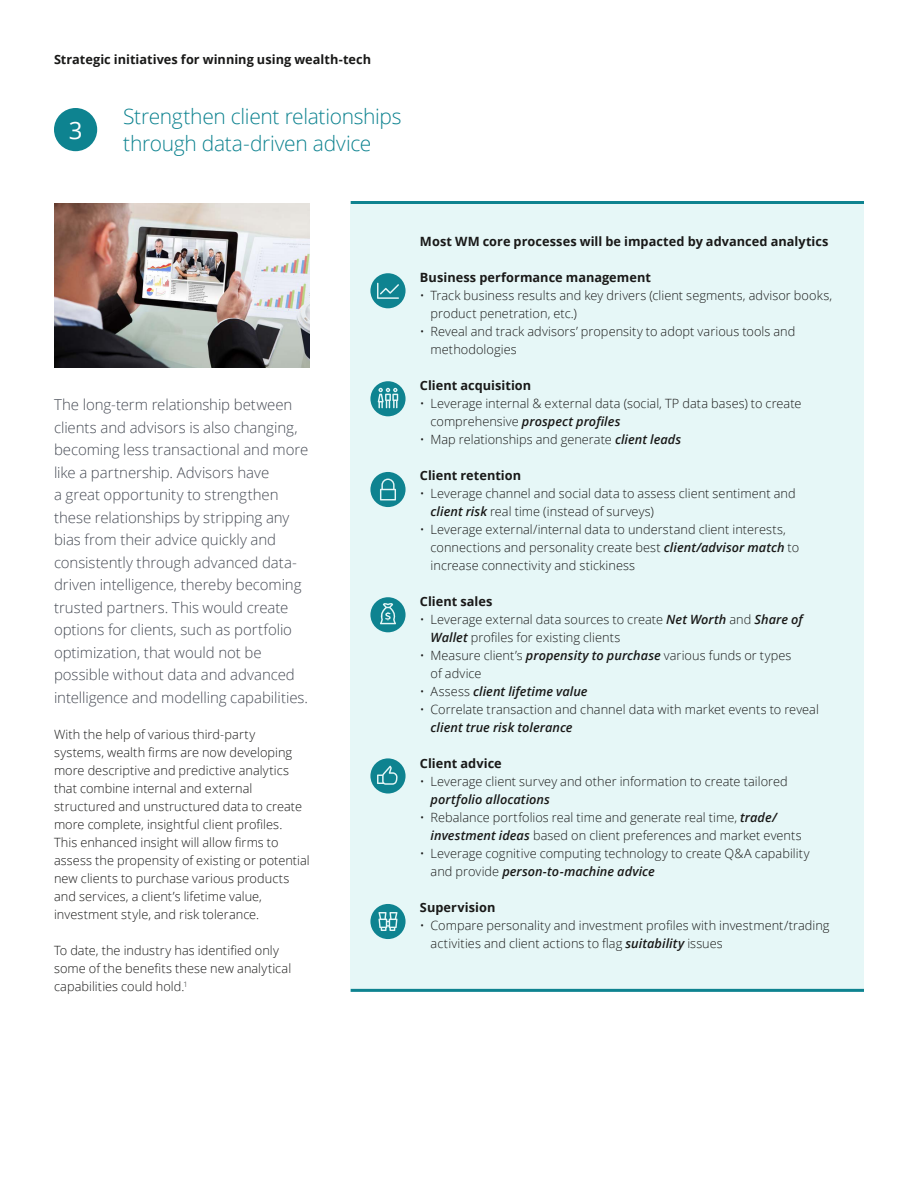
<style>
.page{position:relative;width:918px;height:1188px;background:#fff}
.page>*{position:absolute;margin:0;border:0;box-sizing:border-box;transform-origin:0 0}
.t1{font:24px "Open Sans";color:#fff}
.t2{font:300 21px/27px "Open Sans";letter-spacing:-.015em;color:#0e8390}
.t3{font:300 15px/22.5px "Open Sans";letter-spacing:-.005em;color:#474c55}
.t4{font:300 12.75px/18px "Open Sans";letter-spacing:.005em;color:#191918}
.t5{font:700 12.75px "Open Sans";color:#191918}
.t6{font:italic 600 12.75px "Open Sans";letter-spacing:.005em;color:#191918}
.s1{font-weight:600;font-style:italic}
.s2{font-weight:300;font-style:normal}
</style>
<div class="page">
<div style="left:351px;top:204px;width:513px;height:788px;background:#e6f7f7"></div>
<div style="left:54px;top:108px;width:43px;height:43px;background:#0e8390;border-radius:50%"></div>
<hr style="left:351px;top:201px;width:513px;height:3px;background:#0e8390">
<hr style="left:351px;top:989px;width:513px;height:3px;background:#0e8390">
<svg style="left:370px;top:273px;width:36px;height:35px"></svg>
<svg style="left:370px;top:381px;width:36px;height:35px"></svg>
<svg style="left:370px;top:472px;width:36px;height:35px"></svg>
<svg style="left:370px;top:597px;width:36px;height:35px"></svg>
<svg style="left:370px;top:758px;width:36px;height:36px"></svg>
<svg style="left:370px;top:904px;width:36px;height:35px"></svg>
<img style="left:54px;top:204px;width:256px;height:164px">
<p class="t5" style="left:54px;top:50px;width:319px">Strategic initiatives for winning using wealth-tech</p>
<h1 class="t1" style="left:69px;top:114px;width:15px">3</h1>
<h2 class="t2" style="left:123px;top:102px;width:280px">Strengthen client relationships through data-driven advice</h2>
<p class="t3" style="left:54px;top:393px;width:256px">The long-term relationship between clients and advisors is also changing, becoming less transactional and more like a partnership. Advisors have<br>a great opportunity to strengthen these relationships by stripping any bias from their advice quickly and consistently through advanced data&shy;driven intelligence, thereby becoming trusted partners. This would create options for clients, such as portfolio optimization, that would not be possible without data and advanced intelligence and modelling capabilities.</p>
<p class="t4" style="left:54px;top:725px;width:257px">With the help of various third-party<br>systems, wealth firms are now developing more descriptive and predictive analytics that combine internal and external structured and unstructured data to create more complete, insightful client profiles.<br>This enhanced insight will allow firms to assess the propensity of existing or potential new clients to purchase various products and services, a client’s lifetime value, investment style, and risk tolerance.</p>
<p class="t4" style="left:54px;top:941px;width:239px">To date, the industry has identified only some of the benefits these new analytical capabilities could hold.<sup>1</sup></p>
<p class="t5" style="left:420px;top:233px;width:410px">Most WM core processes will be impacted by advanced analytics</p>
<p class="t5" style="left:420px;top:269px;width:233px">Business performance management</p>
<p class="t4" style="left:431px;top:286px;width:403px;text-indent:-11px">• Track business results and key drivers (client segments, advisor books, product penetration, etc.)</p>
<p class="t4" style="left:431px;top:322px;width:366px;text-indent:-11px">• Reveal and track advisors’ propensity to adopt various tools and methodologies</p>
<p class="t5" style="left:420px;top:377px;width:113px">Client acquisition</p>
<p class="t4" style="left:431px;top:394px;width:372px;text-indent:-11px">• Leverage internal &amp; external data (social, TP data bases) to create comprehensive <span class="s1">prospect profiles</span></p>
<p class="t4" style="left:420px;top:430px;width:263px">• Map relationships and generate <span class="s1">client leads</span></p>
<p class="t5" style="left:420px;top:467px;width:103px">Client retention</p>
<p class="t4" style="left:431px;top:484px;width:367px;text-indent:-11px">• Leverage channel and social data to assess client sentiment and <span class="s1">client risk</span> real time (instead of surveys)</p>
<p class="t4" style="left:431px;top:520px;width:370px;text-indent:-11px">• Leverage external/internal data to understand client interests, connections and personality create best <span class="s1">client/advisor match</span> to increase connectivity and stickiness</p>
<p class="t5" style="left:420px;top:593px;width:74px">Client sales</p>
<p class="t4" style="left:431px;top:610px;width:374px;text-indent:-11px">• Leverage external data sources to create <span class="s1">Net Worth</span> and <span class="s1">Share of<br>Wallet</span> profiles for existing clients</p>
<p class="t4" style="left:431px;top:646px;width:362px;text-indent:-11px">• Measure client’s <span class="s1">propensity to purchase</span> various funds or types of advice</p>
<p class="t6" style="left:420px;top:683px;width:169px"><span class="s2">• Assess</span> client lifetime value</p>
<p class="t4" style="left:420px;top:700px;width:400px">• Correlate transaction and channel data with market events to reveal</p>
<p class="t6" style="left:431px;top:719px;width:143px">client true risk tolerance</p>
<p class="t5" style="left:420px;top:755px;width:83px">Client advice</p>
<p class="t4" style="left:420px;top:772px;width:369px">• Leverage client survey and other information to create tailored</p>
<p class="t6" style="left:431px;top:791px;width:121px">portfolio allocations</p>
<p class="t4" style="left:431px;top:808px;width:373px;text-indent:-11px">• Rebalance portfolios real time and generate real time, <span class="s1">trade/ investment ideas</span> based on client preferences and market events</p>
<p class="t4" style="left:431px;top:844px;width:380px;text-indent:-11px">• Leverage cognitive computing technology to create Q&amp;A capability and provide <span class="s1">person-to-machine advice</span></p>
<p class="t5" style="left:420px;top:899px;width:77px">Supervision</p>
<p class="t4" style="left:431px;top:916px;width:400px;text-indent:-11px">• Compare personality and investment profiles with investment/trading activities and client actions to flag <span class="s1">suitability</span> issues</p>
</div>
